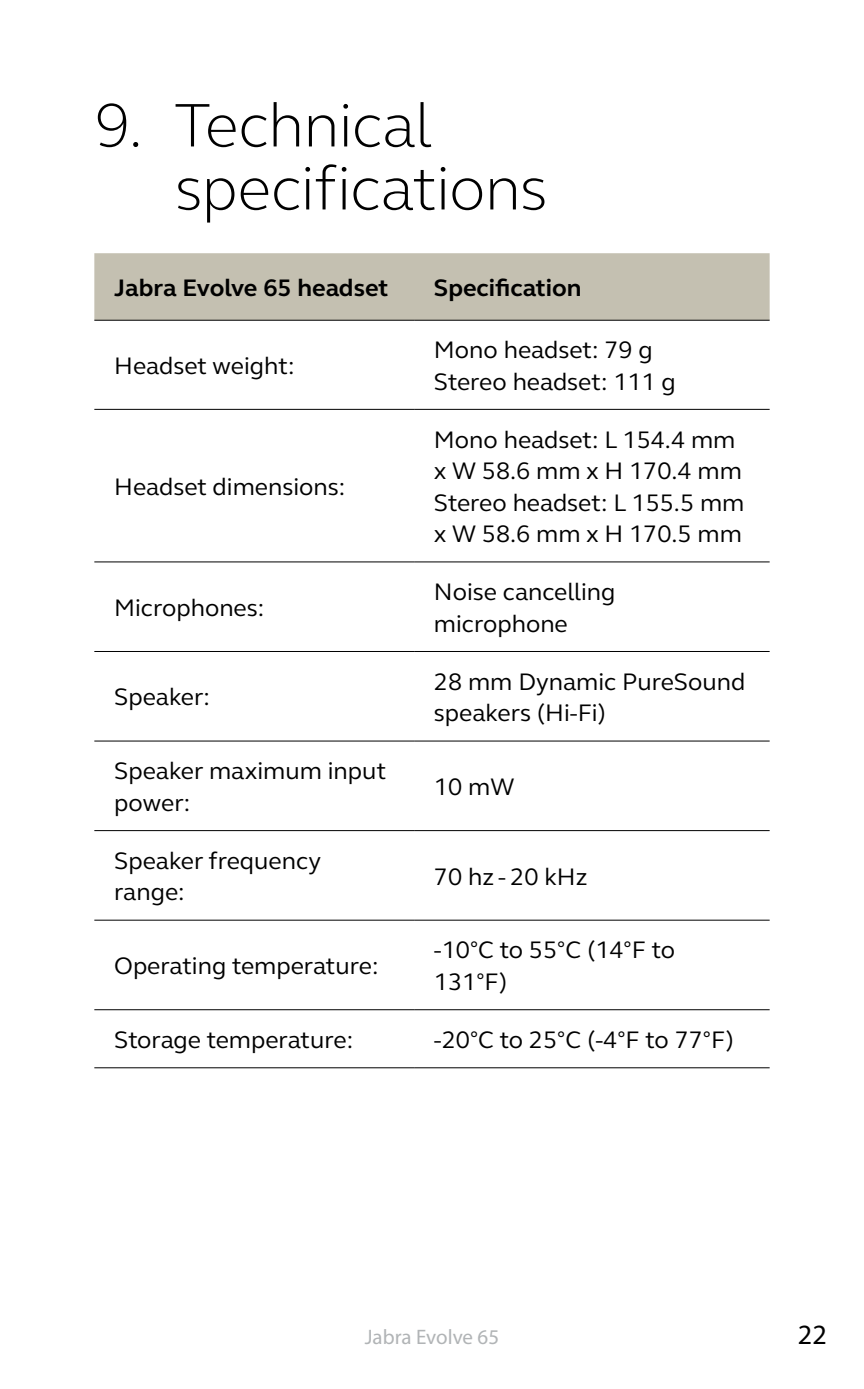
<style>
.page{position:relative;width:864px;height:1389px;background:#fff}
.page>*{position:absolute;margin:0;border:0;box-sizing:border-box;transform-origin:0 0}
.t1{font:300 63px/63px "GN Elliot";letter-spacing:-.01em;color:#000}
.t2{font:28px "Myriad Pro";color:#000}
.t3{font:24.5px/31.5px "GN Elliot";color:#000}
.t4{font:700 24.5px "GN Elliot";color:#000}
.t5{font:21px "Myriad Pro";color:#b1b4b6}
</style>
<div class="page">
<div style="left:94px;top:253px;width:675px;height:67px;background:#c4c0b1"></div>
<svg style="left:94px;top:408px;width:675px;height:603px"></svg>
<hr style="left:94px;top:920px;width:320px;height:1px;background:#000">
<hr style="left:414px;top:920px;width:355px;height:1px;background:#000">
<hr style="left:94px;top:740px;width:320px;height:2px;background:#000">
<hr style="left:414px;top:740px;width:355px;height:2px;background:#000">
<hr style="left:94px;top:830px;width:320px;height:1px;background:#000">
<hr style="left:414px;top:830px;width:355px;height:1px;background:#000">
<hr style="left:94px;top:651px;width:320px;height:1px;background:#000">
<hr style="left:414px;top:651px;width:355px;height:1px;background:#000">
<hr style="left:94px;top:561px;width:320px;height:2px;background:#000">
<hr style="left:414px;top:561px;width:355px;height:2px;background:#000">
<hr style="left:94px;top:409px;width:320px;height:1px;background:#000">
<hr style="left:414px;top:409px;width:355px;height:1px;background:#000">
<hr style="left:94px;top:320px;width:320px;height:1px;background:#000">
<hr style="left:414px;top:320px;width:355px;height:1px;background:#000">
<hr style="left:94px;top:1067px;width:320px;height:1px;background:#000">
<hr style="left:414px;top:1067px;width:355px;height:1px;background:#000">
<hr style="left:94px;top:1009px;width:320px;height:1px;background:#000">
<hr style="left:414px;top:1009px;width:355px;height:1px;background:#000">
<h1 class="t1" style="left:175px;top:92px;width:374px;text-indent:-80px">9. Technical specifications</h1>
<p class="t4" style="left:114px;top:271px;width:276px">Jabra Evolve 65 headset</p>
<p class="t4" style="left:434px;top:271px;width:149px">Specification</p>
<p class="t3" style="left:114px;top:349px;width:182px">Headset weight:</p>
<p class="t3" style="left:114px;top:470px;width:232px">Headset dimensions:</p>
<p class="t3" style="left:114px;top:591px;width:151px">Microphones:</p>
<p class="t3" style="left:114px;top:681px;width:97px">Speaker:</p>
<p class="t3" style="left:114px;top:755px;width:273px">Speaker maximum input power:</p>
<p class="t3" style="left:114px;top:844px;width:208px">Speaker frequency range:</p>
<p class="t3" style="left:114px;top:950px;width:266px">Operating temperature:</p>
<p class="t3" style="left:434px;top:333px;width:243px">Mono headset: 79 g<br>Stereo headset: 111 g</p>
<p class="t3" style="left:434px;top:423px;width:312px">Mono headset: L 154.4 mm x W 58.6 mm x H 170.4 mm<br>Stereo headset: L 155.5 mm x W 58.6 mm x H 170.5 mm</p>
<p class="t3" style="left:434px;top:575px;width:183px">Noise cancelling microphone</p>
<p class="t3" style="left:434px;top:665px;width:313px">28 mm Dynamic PureSound speakers (Hi-Fi)</p>
<p class="t3" style="left:434px;top:770px;width:82px">10 mW</p>
<p class="t3" style="left:434px;top:860px;width:155px">70 hz - 20 kHz</p>
<p class="t3" style="left:434px;top:934px;width:242px">-10°C to 55°C (14°F to<br>131°F)</p>
<p class="t3" style="left:114px;top:1023px;width:240px">Storage temperature:</p>
<p class="t3" style="left:434px;top:1023px;width:301px">-20°C to 25°C (-4°F to 77°F)</p>
<p class="t5" style="left:365px;top:1324px;width:136px">Jabra Evolve 65</p>
<p class="t2" style="left:797px;top:1317px;width:30px">22</p>
</div>
